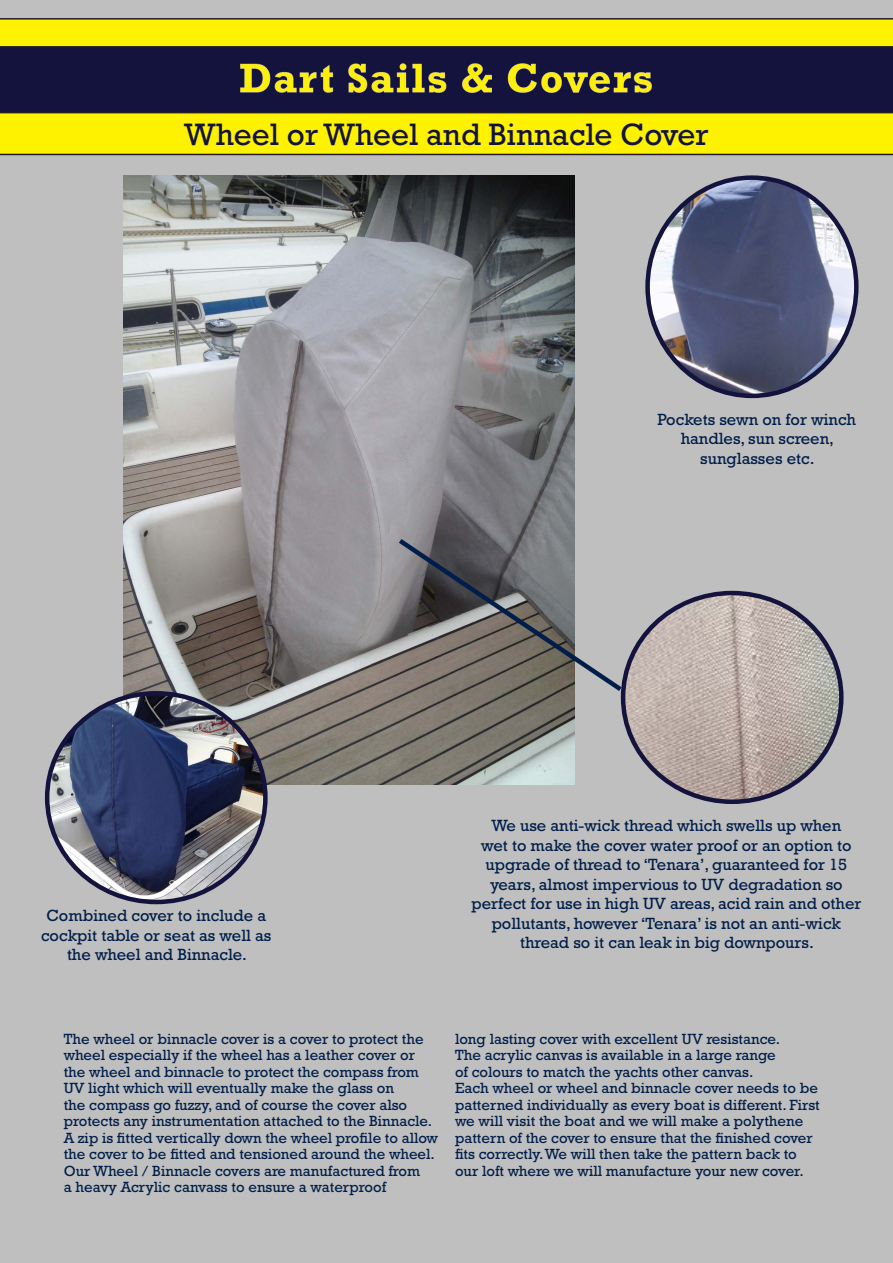
<style>
.page{position:relative;width:893px;height:1263px;background:#bfbfbf}
.page>*{position:absolute;margin:0;border:0;box-sizing:border-box;transform-origin:0 0}
.t1{font:31.5px "Rockwell Std";color:#14133e}
.t2{font:16.5px/19.5px "Rockwell Std";color:#001e49;text-align:center}
.t3{font:15px/16.5px "Rockwell Std";color:#001e49}
</style>
<div class="page">
<img style="left:123px;top:175px;width:451px;height:610px">
<svg style="left:0;top:18px;width:893px;height:137px;background:#f4e801"></svg>
<div style="left:0;top:46px;width:893px;height:67px;background:#14133e"></div>
<img style="left:225px;top:46px;width:441px;height:60px">
<img style="left:623px;top:593px;width:218px;height:209px">
<img style="left:47px;top:694px;width:218px;height:208px">
<img style="left:648px;top:180px;width:207px;height:216px">
<svg style="left:394px;top:535px;width:233px;height:160px"></svg>
<p class="t1" style="left:184px;top:116px;width:526px">Wheel or Wheel and Binnacle Cover</p>
<p class="t2" style="left:657px;top:409px;width:200px">Pockets sewn on for winch handles, sun screen, sunglasses etc.</p>
<p class="t2" style="left:41px;top:906px;width:232px">Combined cover to include a cockpit table or seat as well as the wheel and Binnacle.</p>
<p class="t2" style="left:471px;top:816px;width:391px">We use anti-wick thread which swells up when<br>wet to make the cover water proof or an option to upgrade of thread to ‘Tenara’, guaranteed for 15 years, almost impervious to UV degradation so perfect for use in high UV areas, acid rain and other pollutants, however ‘Tenara’ is not an anti-wick thread so it can leak in big downpours.</p>
<p class="t3" style="left:64px;top:1030px;width:376px">The wheel or binnacle cover is a cover to protect the wheel especially if the wheel has a leather cover or the wheel and binnacle to protect the compass from UV light which will eventually make the glass on<br>the compass go fuzzy, and of course the cover also protects any instrumentation attached to the Binnacle.<br>A zip is fitted vertically down the wheel profile to allow the cover to be fitted and tensioned around the wheel.</p>
<p class="t3" style="left:64px;top:1162px;width:358px">Our Wheel / Binnacle covers are manufactured from a heavy Acrylic canvass to ensure a waterproof</p>
<p class="t3" style="left:455px;top:1030px;width:327px">long lasting cover with excellent UV resistance.<br>The acrylic canvas is available in a large range of colours to match the yachts other canvas.</p>
<p class="t3" style="left:455px;top:1079px;width:366px">Each wheel or wheel and binnacle cover needs to be patterned individually as every boat is different. First we will visit the boat and we will make a polythene pattern of the cover to ensure that the finished cover fits correctly. We will then take the pattern back to our loft where we will manufacture your new cover.</p>
</div>
